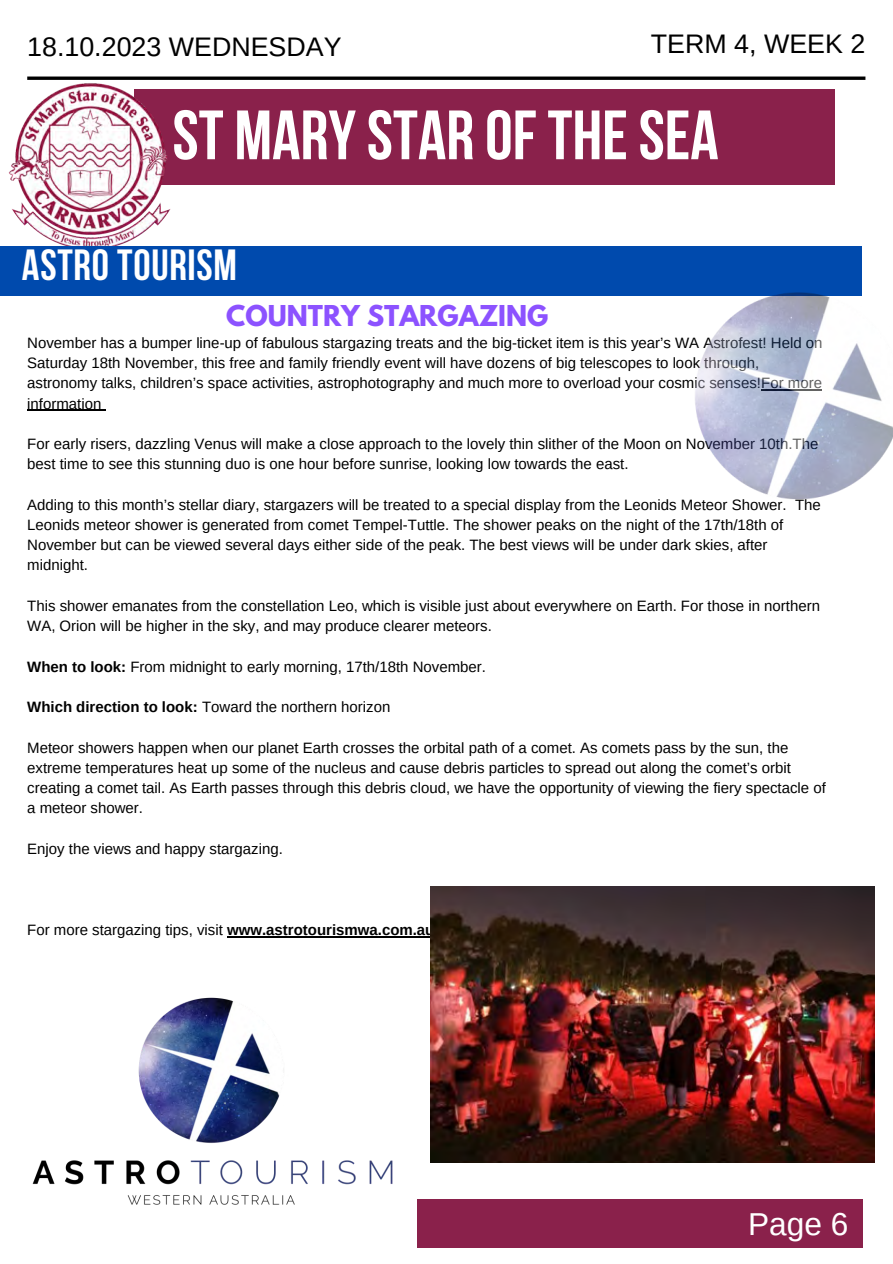
<style>
.page{position:relative;width:893px;height:1264px;background:#fff}
.page>*{position:absolute;margin:0;border:0;box-sizing:border-box;transform-origin:0 0}
.t1{font:69.6px "Bebas Neue Cyrillic";color:#fff}
.t2{font:700 43.5px "Bebas Neue";letter-spacing:.015em;color:#fff}
.t3{font:31.65px "Arimo";color:#fff}
.t4{font:26.85px "Arimo";color:#000}
.t5{font:700 25.5px "League Spartan";color:#8c52ff}
.t6{font:15px/20.2px "Arimo";color:#000}
.s1{font-weight:700}
</style>
<div class="page">
<div style="left:135px;top:89px;width:700px;height:95px;background:#8a214b"></div>
<svg style="left:27px;top:76px;width:838px;height:4px;background:#272727"></svg>
<div style="left:417px;top:1199px;width:445px;height:49px;background:#8a214b"></div>
<img style="left:8px;top:83px;width:166px;height:163px">
<div style="left:0;top:246px;width:861px;height:50px;background:#004aad"></div>
<hr style="left:27px;top:409px;width:74px;height:2px;background:#000">
<hr style="left:227px;top:936px;width:207px;height:1px;background:#000">
<img style="left:430px;top:886px;width:444px;height:276px">
<img style="left:695px;top:250px;width:197px;height:250px">
<img style="left:32px;top:997px;width:361px;height:208px">
<p class="t4" style="left:27px;top:32px;width:316px">18.10.2023 WEDNESDAY</p>
<p class="t4" style="left:650px;top:29px;width:216px">TERM 4, WEEK 2</p>
<p class="t1" style="left:172px;top:107px;width:547px">ST MARY STAR OF THE SEA</p>
<p class="t2" style="left:22px;top:247px;width:216px">ASTRO TOURISM</p>
<p class="t5" style="left:226px;top:303px;width:323px">COUNTRY STARGAZING</p>
<p class="t6" style="left:27px;top:332px;width:796px">November has a bumper line-up of fabulous stargazing treats and the big-ticket item is this year’s WA Astrofest! Held on Saturday 18th November, this free and family friendly event will have dozens of big telescopes to look through, astronomy talks, children’s space activities, astrophotography and much more to overload your cosmic senses!For more information</p>
<p class="t6" style="left:27px;top:433px;width:792px">For early risers, dazzling Venus will make a close approach to the lovely thin slither of the Moon on November 10th.The best time to see this stunning duo is one hour before sunrise, looking low towards the east.</p>
<p class="t6" style="left:27px;top:494px;width:795px">Adding to this month’s stellar diary, stargazers will be treated to a special display from the Leonids Meteor Shower. The Leonids meteor shower is generated from comet Tempel-Tuttle. The shower peaks on the night of the 17th/18th of November but can be viewed several days either side of the peak. The best views will be under dark skies, after midnight.</p>
<p class="t6" style="left:27px;top:595px;width:794px">This shower emanates from the constellation Leo, which is visible just about everywhere on Earth. For those in northern<br>WA, Orion will be higher in the sky, and may produce clearer meteors.</p>
<p class="t6" style="left:27px;top:656px;width:460px"><span class="s1">When to look:</span> From midnight to early morning, 17th/18th November.</p>
<p class="t6" style="left:27px;top:697px;width:364px"><span class="s1">Which direction to look:</span> Toward the northern horizon</p>
<p class="t6" style="left:27px;top:737px;width:800px">Meteor showers happen when our planet Earth crosses the orbital path of a comet. As comets pass by the sun, the extreme temperatures heat up some of the nucleus and cause debris particles to spread out along the comet’s orbit creating a comet tail. As Earth passes through this debris cloud, we have the opportunity of viewing the fiery spectacle of a meteor shower.</p>
<p class="t6" style="left:27px;top:838px;width:257px">Enjoy the views and happy stargazing.</p>
<p class="t6" style="left:27px;top:919px;width:413px">For more stargazing tips, visit <span class="s1">www.astrotourismwa.com.au.</span></p>
<p class="t3" style="left:748px;top:1205px;width:102px">Page 6</p>
</div>
